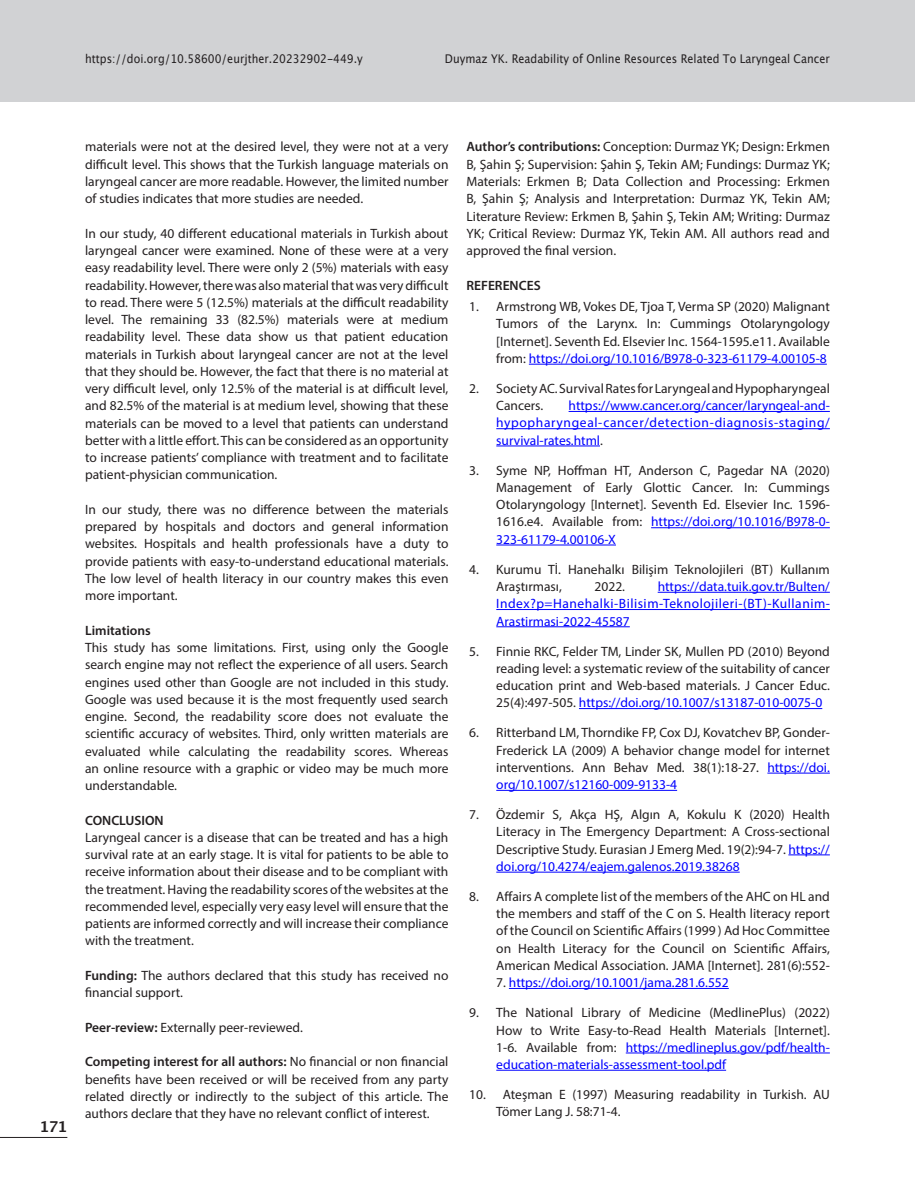
<style>
.page{position:relative;width:915px;height:1191px;background:#fff}
.page>*{position:absolute;margin:0;border:0;box-sizing:border-box;transform-origin:0 0}
.t1{font:700 15px "Lucida Grande";color:#231f20}
.t2{font:13.5px/17.2px "Myriad Pro";color:#231f20;text-align:justify}
.t3{font:13.5px/17.2px "Myriad Pro";letter-spacing:.005em;color:#00f;text-align:justify}
.t4{font:600 13.5px "Myriad Pro";color:#231f20}
.t5{font:12px "Lucida Grande";color:#231f20;scale:.9 1}
.s1{font-weight:600}
.s2{color:#00f}
.s3{color:#231f20}
</style>
<div class="page">
<div style="left:0;top:0;width:914px;height:102px;background:#d1d2d4"></div>
<hr style="left:0;top:1137px;width:67px;height:1px;background:#231f20">
<hr style="left:528px;top:364px;width:298px;height:1px;background:#00f">
<hr style="left:568px;top:411px;width:261px;height:1px;background:#00f">
<hr style="left:496px;top:428px;width:333px;height:1px;background:#00f">
<hr style="left:496px;top:445px;width:103px;height:1px;background:#00f">
<hr style="left:651px;top:527px;width:178px;height:1px;background:#00f">
<hr style="left:496px;top:544px;width:119px;height:1px;background:#00f">
<hr style="left:657px;top:592px;width:172px;height:1px;background:#00f">
<hr style="left:496px;top:609px;width:333px;height:1px;background:#00f">
<hr style="left:496px;top:626px;width:133px;height:1px;background:#00f">
<hr style="left:578px;top:708px;width:244px;height:1px;background:#00f">
<hr style="left:767px;top:772px;width:62px;height:1px;background:#00f">
<hr style="left:496px;top:790px;width:181px;height:1px;background:#00f">
<hr style="left:788px;top:854px;width:41px;height:1px;background:#00f">
<hr style="left:496px;top:871px;width:243px;height:1px;background:#00f">
<hr style="left:508px;top:988px;width:220px;height:1px;background:#00f">
<hr style="left:625px;top:1052px;width:204px;height:1px;background:#00f">
<hr style="left:496px;top:1069px;width:229px;height:1px;background:#00f">
<p class="t5" style="left:85px;top:51px;width:310px">https://doi.org/10.58600/eurjther.20232902-449.y</p>
<p class="t5" style="left:445px;top:51px;width:429px">Duymaz YK. Readability of Online Resources Related To Laryngeal Cancer</p>
<p class="t1" style="left:39px;top:1114px;width:29px">171</p>
<p class="t2" style="left:85px;top:138px;width:365px">materials were not at the desired level, they were not at a very difficult level. This shows that the Turkish language materials on laryngeal cancer are more readable. However, the limited number of studies indicates that more studies are needed.</p>
<p class="t2" style="left:85px;top:224px;width:365px">In our study, 40 different educational materials in Turkish about laryngeal cancer were examined. None of these were at a very easy readability level. There were only 2 (5%) materials with easy readability. However, there was also material that was very difficult to read. There were 5 (12.5%) materials at the difficult readability level. The remaining 33 (82.5%) materials were at medium readability level. These data show us that patient education materials in Turkish about laryngeal cancer are not at the level that they should be. However, the fact that there is no material at very difficult level, only 12.5% of the material is at difficult level, and 82.5% of the material is at medium level, showing that these materials can be moved to a level that patients can understand better with a little effort. This can be considered as an opportunity to increase patients’ compliance with treatment and to facilitate patient-physician communication.</p>
<p class="t2" style="left:85px;top:500px;width:365px">In our study, there was no difference between the materials prepared by hospitals and doctors and general information websites. Hospitals and health professionals have a duty to provide patients with easy-to-understand educational materials.<br>The low level of health literacy in our country makes this even more important.</p>
<p class="t4" style="left:85px;top:621px;width:67px">Limitations</p>
<p class="t2" style="left:85px;top:638px;width:365px">This study has some limitations. First, using only the Google search engine may not reflect the experience of all users. Search engines used other than Google are not included in this study.<br>Google was used because it is the most frequently used search engine. Second, the readability score does not evaluate the scientific accuracy of websites. Third, only written materials are evaluated while calculating the readability scores. Whereas an online resource with a graphic or video may be much more understandable.</p>
<p class="t4" style="left:85px;top:811px;width:80px">CONCLUSION</p>
<p class="t2" style="left:85px;top:828px;width:365px">Laryngeal cancer is a disease that can be treated and has a high survival rate at an early stage. It is vital for patients to be able to receive information about their disease and to be compliant with the treatment. Having the readability scores of the websites at the recommended level, especially very easy level will ensure that the patients are informed correctly and will increase their compliance with the treatment.</p>
<p class="t2" style="left:85px;top:966px;width:365px"><span class="s1">Funding:</span> The authors declared that this study has received no financial support.</p>
<p class="t2" style="left:85px;top:1018px;width:219px"><span class="s1">Peer-review:</span> Externally peer-reviewed.</p>
<p class="t2" style="left:85px;top:1052px;width:365px"><span class="s1">Competing interest for all authors:</span> No financial or non financial benefits have been received or will be received from any party related directly or indirectly to the subject of this article. The authors declare that they have no relevant conflict of interest.</p>
<p class="t2" style="left:466px;top:138px;width:365px"><span class="s1">Author’s contributions:</span> Conception: Durmaz YK; Design: Erkmen B, Şahin Ş; Supervision: Şahin Ş, Tekin AM; Fundings: Durmaz YK; Materials: Erkmen B; Data Collection and Processing: Erkmen B, Şahin Ş; Analysis and Interpretation: Durmaz YK, Tekin AM; Literature Review: Erkmen B, Şahin Ş, Tekin AM; Writing: Durmaz YK; Critical Review: Durmaz YK, Tekin AM. All authors read and approved the final version.</p>
<p class="t4" style="left:466px;top:276px;width:76px">REFERENCES</p>
<p class="t2" style="left:496px;top:298px;width:335px;text-indent:-27px">1. Armstrong WB, Vokes DE, Tjoa T, Verma SP (2020) Malignant Tumors of the Larynx. In: Cummings Otolaryngology [Internet]. Seventh Ed. Elsevier Inc. 1564-1595.e11. Available from: <span class="s2">https://doi.org/10.1016/B978-0-323-61179-4.00105-8</span></p>
<p class="t2" style="left:496px;top:379px;width:335px;text-indent:-27px">2. Society AC. Survival Rates for Laryngeal and Hypopharyngeal<br>Cancers.</p>
<p class="t3" style="left:496px;top:397px;width:335px;text-indent:72px">https://www.cancer.org/cancer/laryngeal-and&shy;hypopharyngeal-cancer/detection-diagnosis-staging/ survival-rates.html<span class="s3">.</span></p>
<p class="t2" style="left:496px;top:461px;width:335px;text-indent:-27px">3. Syme NP, Hoffman HT, Anderson C, Pagedar NA (2020)<br>Management of Early Glottic Cancer. In: Cummings Otolaryngology [Internet]. Seventh Ed. Elsevier Inc. 1596- 1616.e4. Available from: <span class="s2">https://doi.org/10.1016/B978-0- 323-61179-4.00106-X</span></p>
<p class="t2" style="left:496px;top:560px;width:335px;text-indent:-27px">4. Kurumu Tİ. Hanehalkı Bilişim Teknolojileri (BT) Kullanım<br>Araştırması,</p>
<p class="t3" style="left:496px;top:577px;width:335px;text-indent:161px">https://data.tuik.gov.tr/Bulten/ Index?p=Hanehalki-Bilisim-Teknolojileri-(BT)-Kullanim-Arastirmasi-2022-45587</p>
<p class="t2" style="left:496px;top:642px;width:335px;text-indent:-27px">5. Finnie RKC, Felder TM, Linder SK, Mullen PD (2010) Beyond reading level: a systematic review of the suitability of cancer education print and Web-based materials. J Cancer Educ.<br>25(4):497-505. <span class="s2">https://doi.org/10.1007/s13187-010-0075-0</span></p>
<p class="t2" style="left:496px;top:724px;width:335px;text-indent:-27px">6. Ritterband LM, Thorndike FP, Cox DJ, Kovatchev BP, Gonder-Frederick LA (2009) A behavior change model for internet interventions. Ann Behav Med. 38(1):18-27. <span class="s2">https://doi. org/10.1007/s12160-009-9133-4</span></p>
<p class="t2" style="left:496px;top:805px;width:335px;text-indent:-27px">7. Özdemir S, Akça HŞ, Algın A, Kokulu K (2020) Health Literacy in The Emergency Department: A Cross-sectional Descriptive Study. Eurasian J Emerg Med. 19(2):94-7. <span class="s2">https:// doi.org/10.4274/eajem.galenos.2019.38268</span></p>
<p class="t2" style="left:496px;top:887px;width:335px;text-indent:-27px">8. Affairs A complete list of the members of the AHC on HL and the members and staff of the C on S. Health literacy report of the Council on Scientific Affairs (1999 ) Ad Hoc Committee on Health Literacy for the Council on Scientific Affairs, American Medical Association. JAMA [Internet]. 281(6):552-</p>
<p class="t3" style="left:496px;top:974px;width:234px"><span class="s3">7.</span> https://doi.org/10.1001/jama.281.6.552</p>
<p class="t2" style="left:496px;top:1004px;width:335px;text-indent:-27px">9. The National Library of Medicine (MedlinePlus) (2022)<br>How to Write Easy-to-Read Health Materials [Internet].<br>1-6. Available from: <span class="s2">https://medlineplus.gov/pdf/health&shy;education-materials-assessment-tool.pdf</span></p>
<p class="t2" style="left:496px;top:1085px;width:335px;text-indent:-27px">10. Ateşman E (1997) Measuring readability in Turkish. AU<br>Tömer Lang J. 58:71-4.</p>
<p class="t2" style="left:594px;top:577px;width:32px">2022.</p>
</div>
